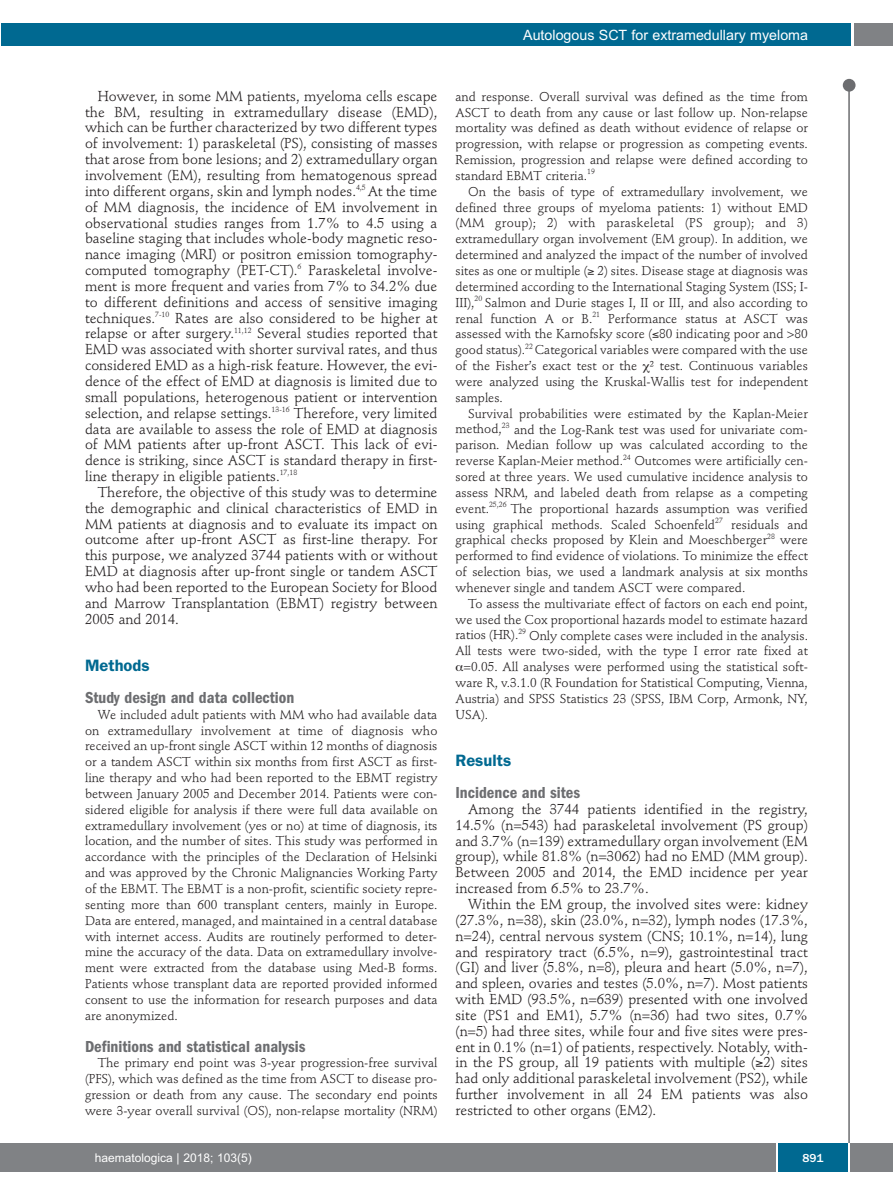
<style>
.page{position:relative;width:893px;height:1191px;background:#fff}
.page>*{position:absolute;margin:0;border:0;box-sizing:border-box;transform-origin:0 0}
.t1{font:600 condensed 16.5px "Franklin Gothic";color:#6c6d70}
.t2{font:600 16.5px "Franklin Gothic";color:#006991}
.t3{font:14.25px/15.9px "Stempel Schneidler";color:#231f20;text-align:justify}
.t4{font:14.25px "Arial";color:#fff}
.t5{font:12.75px/15.9px "Stempel Schneidler";color:#231f20;text-align:justify}
.t6{font:12px "Arial";color:#fff}
.t7{font:500 12px "Franklin Gothic";color:#fff}
</style>
<div class="page">
<div style="left:843px;top:79px;width:12px;height:13px;background:#6c6d70;border-radius:50%"></div>
<hr style="left:848px;top:81px;width:2px;height:1062px;background:#6c6d70">
<div style="left:854px;top:23px;width:39px;height:22px;background:#808285"></div>
<div style="left:1px;top:23px;width:849px;height:22px;background:#006991"></div>
<div style="left:0;top:1143px;width:893px;height:28px;background:#808285"></div>
<div style="left:778px;top:1143px;width:70px;height:28px;background:#006991"></div>
<hr style="left:776px;top:1143px;width:2px;height:28px;background:#fff">
<hr style="left:848px;top:1143px;width:2px;height:28px;background:#fff">
<p class="t4" style="left:523px;top:27px;width:286px">Autologous SCT for extramedullary myeloma</p>
<p class="t3" style="left:85px;top:89px;width:354px;text-indent:13px">However, in some MM patients, myeloma cells escape the BM, resulting in extramedullary disease (EMD), which can be further characterized by two different types of involvement: 1) paraskeletal (PS), consisting of masses that arose from bone lesions; and 2) extramedullary organ involvement (EM), resulting from hematogenous spread into different organs, skin and lymph nodes.<sup>4,5</sup> At the time of MM diagnosis, the incidence of EM involvement in observational studies ranges from 1.7% to 4.5 using a baseline staging that includes whole-body magnetic reso&shy;nance imaging (MRI) or positron emission tomography&shy;computed tomography (PET-CT).<sup>6</sup> Paraskeletal involve&shy;ment is more frequent and varies from 7% to 34.2% due to different definitions and access of sensitive imaging techniques.<sup>7-10</sup> Rates are also considered to be higher at relapse or after surgery.<sup>11,12</sup> Several studies reported that EMD was associated with shorter survival rates, and thus considered EMD as a high-risk feature. However, the evi&shy;dence of the effect of EMD at diagnosis is limited due to small populations, heterogenous patient or intervention selection, and relapse settings.<sup>13-16</sup> Therefore, very limited data are available to assess the role of EMD at diagnosis of MM patients after up-front ASCT. This lack of evi&shy;dence is striking, since ASCT is standard therapy in first&shy;line therapy in eligible patients.<sup>17,18</sup></p>
<p class="t3" style="left:85px;top:485px;width:354px;text-indent:13px">Therefore, the objective of this study was to determine the demographic and clinical characteristics of EMD in MM patients at diagnosis and to evaluate its impact on outcome after up-front ASCT as first-line therapy. For this purpose, we analyzed 3744 patients with or without EMD at diagnosis after up-front single or tandem ASCT who had been reported to the European Society for Blood and Marrow Transplantation (EBMT) registry between 2005 and 2014.</p>
<p class="t2" style="left:85px;top:660px;width:66px">Methods</p>
<p class="t1" style="left:85px;top:692px;width:211px">Study design and data collection</p>
<p class="t5" style="left:85px;top:707px;width:354px;text-indent:13px">We included adult patients with MM who had available data on extramedullary involvement at time of diagnosis who received an up-front single ASCT within 12 months of diagnosis or a tandem ASCT within six months from first ASCT as first&shy;line therapy and who had been reported to the EBMT registry between January 2005 and December 2014. Patients were con&shy;sidered eligible for analysis if there were full data available on extramedullary involvement (yes or no) at time of diagnosis, its location, and the number of sites. This study was performed in accordance with the principles of the Declaration of Helsinki and was approved by the Chronic Malignancies Working Party of the EBMT. The EBMT is a non-profit, scientific society repre&shy;senting more than 600 transplant centers, mainly in Europe.<br>Data are entered, managed, and maintained in a central database with internet access. Audits are routinely performed to deter&shy;mine the accuracy of the data. Data on extramedullary involve&shy;ment were extracted from the database using Med-B forms.<br>Patients whose transplant data are reported provided informed consent to use the information for research purposes and data are anonymized.</p>
<p class="t1" style="left:85px;top:1040px;width:222px">Definitions and statistical analysis</p>
<p class="t5" style="left:85px;top:1056px;width:354px;text-indent:13px">The primary end point was 3-year progression-free survival (PFS), which was defined as the time from ASCT to disease pro&shy;gression or death from any cause. The secondary end points were 3-year overall survival (OS), non-relapse mortality (NRM)</p>
<p class="t5" style="left:455px;top:90px;width:354px">and response. Overall survival was defined as the time from ASCT to death from any cause or last follow up. Non-relapse mortality was defined as death without evidence of relapse or progression, with relapse or progression as competing events.<br>Remission, progression and relapse were defined according to standard EBMT criteria.<sup>19</sup></p>
<p class="t5" style="left:455px;top:185px;width:354px;text-indent:13px">On the basis of type of extramedullary involvement, we defined three groups of myeloma patients: 1) without EMD (MM group); 2) with paraskeletal (PS group); and 3) extramedullary organ involvement (EM group). In addition, we determined and analyzed the impact of the number of involved sites as one or multiple (≥ 2) sites. Disease stage at diagnosis was determined according to the International Staging System (ISS; I-III),<sup>20</sup> Salmon and Durie stages I, II or III, and also according to renal function A or B.<sup>21</sup> Performance status at ASCT was assessed with the Karnofsky score (≤80 indicating poor and &gt;80 good status).<sup>22</sup> Categorical variables were compared with the use of the Fisher’s exact test or the ² test. Continuous variables were analyzed using the Kruskal-Wallis test for independent samples.</p>
<p class="t5" style="left:455px;top:406px;width:354px;text-indent:13px">Survival probabilities were estimated by the Kaplan-Meier method,<sup>23</sup> and the Log-Rank test was used for univariate com&shy;parison. Median follow up was calculated according to the reverse Kaplan-Meier method.<sup>24</sup> Outcomes were artificially cen&shy;sored at three years. We used cumulative incidence analysis to assess NRM, and labeled death from relapse as a competing event.<sup>25,26</sup> The proportional hazards assumption was verified using graphical methods. Scaled Schoenfeld<sup>27</sup> residuals and graphical checks proposed by Klein and Moeschberger<sup>28</sup> were performed to find evidence of violations. To minimize the effect of selection bias, we used a landmark analysis at six months whenever single and tandem ASCT were compared.</p>
<p class="t5" style="left:468px;top:596px;width:341px">To assess the multivariate effect of factors on each end point,</p>
<p class="t5" style="left:455px;top:612px;width:354px">we used the Cox proportional hazards model to estimate hazard</p>
<p class="t5" style="left:455px;top:628px;width:354px">ratios (HR).<sup>29</sup> Only complete cases were included in the analysis.</p>
<p class="t5" style="left:455px;top:644px;width:354px">All tests were two-sided, with the type I error rate fixed at</p>
<p class="t5" style="left:464px;top:660px;width:346px">=0.05. All analyses were performed using the statistical soft-</p>
<p class="t5" style="left:455px;top:676px;width:354px">ware R, v.3.1.0 (R Foundation for Statistical Computing, Vienna,</p>
<p class="t5" style="left:455px;top:692px;width:354px">Austria) and SPSS Statistics 23 (SPSS, IBM Corp, Armonk, NY,</p>
<p class="t5" style="left:455px;top:707px;width:34px">USA).</p>
<p class="t2" style="left:455px;top:755px;width:57px">Results</p>
<p class="t1" style="left:455px;top:787px;width:126px">Incidence and sites</p>
<p class="t3" style="left:455px;top:802px;width:354px;text-indent:13px">Among the 3744 patients identified in the registry, 14.5% (n=543) had paraskeletal involvement (PS group) and 3.7% (n=139) extramedullary organ involvement (EM group), while 81.8% (n=3062) had no EMD (MM group).<br>Between 2005 and 2014, the EMD incidence per year increased from 6.5% to 23.7%.</p>
<p class="t3" style="left:455px;top:897px;width:354px;text-indent:13px">Within the EM group, the involved sites were: kidney (27.3%, n=38), skin (23.0%, n=32), lymph nodes (17.3%, n=24), central nervous system (CNS; 10.1%, n=14), lung and respiratory tract (6.5%, n=9), gastrointestinal tract (GI) and liver (5.8%, n=8), pleura and heart (5.0%, n=7), and spleen, ovaries and testes (5.0%, n=7). Most patients with EMD (93.5%, n=639) presented with one involved site (PS1 and EM1), 5.7% (n=36) had two sites, 0.7% (n=5) had three sites, while four and five sites were pres&shy;ent in 0.1% (n=1) of patients, respectively. Notably, with&shy;in the PS group, all 19 patients with multiple (≥2) sites had only additional paraskeletal involvement (PS2), while further involvement in all 24 EM patients was also restricted to other organs (EM2).</p>
<p class="t6" style="left:95px;top:1150px;width:158px">haematologica | 2018; 103(5)</p>
<p class="t7" style="left:803px;top:1150px;width:22px">891</p>
</div>
